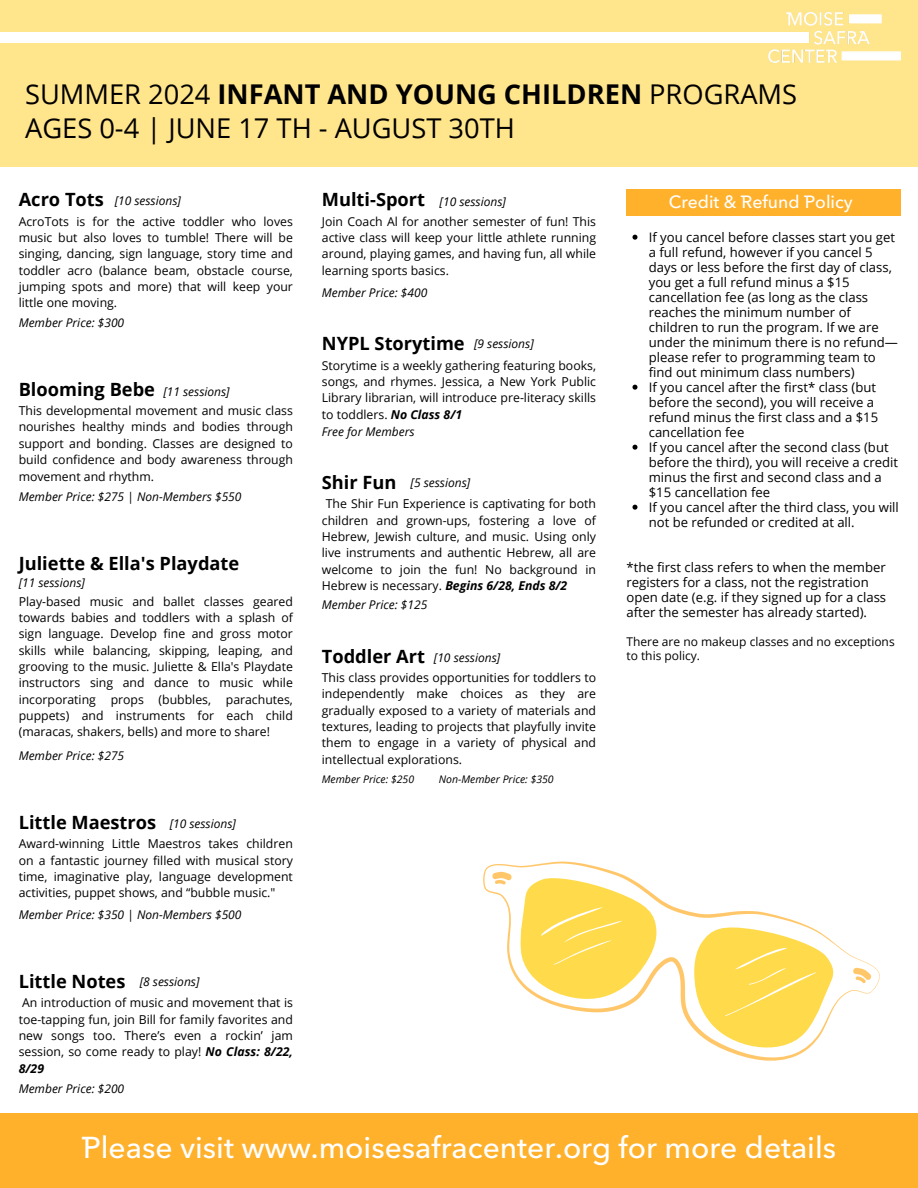
<style>
.page{position:relative;width:918px;height:1188px;background:#ffe58b}
.page>*{position:absolute;margin:0;border:0;box-sizing:border-box;transform-origin:0 0}
.t1{font:30px "Avenirfor MSC Bar";color:#fff}
.t2{font:700 27.3px "Open Sans";color:#000}
.t3{font:27.3px "Open Sans";color:#000}
.t4{font:700 18.3px "Open Sans";color:#000}
.t5{font:17.55px "Avenirfor MSC Bar";color:#fff}
.t6{font:13.05px/15px "Open Sans";color:#000}
.t7{font:12.3px/16.4px "Open Sans";color:#000;text-align:justify}
.t8{font:italic 12px "Open Sans";color:#000}
.t9{font:12px/14px "Open Sans";color:#000}
.t10{font:italic 10.5px "Open Sans";color:#000}
.s1{font-weight:400}
.s2{font-weight:700;font-style:italic}
</style>
<div class="page">
<div style="left:0;top:168px;width:918px;height:956px;background:#fff"></div>
<div style="left:0;top:1113px;width:918px;height:75px;background:#ffb12c"></div>
<img style="left:768px;top:13px;width:133px;height:49px">
<div style="left:0;top:32px;width:809px;height:11px;background:#fff"></div>
<div style="left:626px;top:190px;width:275px;height:26px;background:#ffb12c"></div>
<svg style="left:483px;top:861px;width:390px;height:200px"></svg>
<svg style="left:632px;top:235px;width:5px;height:5px"></svg>
<svg style="left:632px;top:385px;width:5px;height:5px"></svg>
<svg style="left:632px;top:445px;width:5px;height:5px"></svg>
<svg style="left:632px;top:505px;width:5px;height:5px"></svg>
<p class="t2" style="left:25px;top:75px;width:774px"><span class="s1">SUMMER 2024</span> INFANT AND YOUNG CHILDREN <span class="s1">PROGRAMS</span></p>
<h5 class="t3" style="left:25px;top:109px;width:491px">AGES 0-4 | JUNE 17 TH - AUGUST 30TH</h5>
<h1 class="t4" style="left:19px;top:187px;width:87px">Acro Tots</h1>
<h1 class="t7" style="left:19px;top:213px;width:276px">AcroTots is for the active toddler who loves music but also loves to tumble! There will be singing, dancing, sign language, story time and toddler acro (balance beam, obstacle course, jumping spots and more) that will keep your little one moving.</h1>
<h5 class="t8" style="left:115px;top:192px;width:68px">[10 sessions]</h5>
<h5 class="t8" style="left:19px;top:314px;width:107px">Member Price: $300</h5>
<h5 class="t4" style="left:19px;top:376px;width:138px">Blooming Bebe</h5>
<h5 class="t7" style="left:19px;top:402px;width:276px">This developmental movement and music class nourishes healthy minds and bodies through support and bonding. Classes are designed to build confidence and body awareness through movement and rhythm.</h5>
<h5 class="t8" style="left:19px;top:488px;width:224px">Member Price: $275 | Non-Members $550</h5>
<h5 class="t8" style="left:163px;top:383px;width:68px">[11 sessions]</h5>
<h5 class="t4" style="left:19px;top:550px;width:222px">Juliette &amp; Ella's Playdate</h5>
<h5 class="t7" style="left:19px;top:593px;width:276px">Play-based music and ballet classes geared towards babies and toddlers with a splash of sign language. Develop fine and gross motor skills while balancing, skipping, leaping, and grooving to the music. Juliette &amp; Ella's Playdate instructors sing and dance to music while incorporating props (bubbles, parachutes, puppets) and instruments for each child (maracas, shakers, bells) and more to share!</h5>
<h5 class="t8" style="left:19px;top:575px;width:68px">[11 sessions]</h5>
<h5 class="t8" style="left:19px;top:747px;width:107px">Member Price: $275</h5>
<h5 class="t4" style="left:19px;top:809px;width:139px">Little Maestros</h5>
<h5 class="t7" style="left:19px;top:835px;width:276px">Award-winning Little Maestros takes children on a fantastic journey filled with musical story time, imaginative play, language development activities, puppet shows, and “bubble music."</h5>
<h3 class="t8" style="left:170px;top:816px;width:68px">[10 sessions]</h3>
<h5 class="t8" style="left:19px;top:906px;width:224px">Member Price: $350 | Non-Members $500</h5>
<h5 class="t4" style="left:19px;top:968px;width:108px">Little Notes</h5>
<h5 class="t7" style="left:19px;top:994px;width:276px">An introduction of music and movement that is toe-tapping fun, join Bill for family favorites and new songs too. There’s even a rockin’ jam session, so come ready to play! <span class="s2">No Class: 8/22, 8/29</span></h5>
<h5 class="t8" style="left:19px;top:1081px;width:107px">Member Price: $200</h5>
<h5 class="t8" style="left:140px;top:974px;width:61px">[8 sessions]</h5>
<p class="t4" style="left:322px;top:187px;width:105px">Multi-Sport</p>
<p class="t7" style="left:322px;top:213px;width:276px">Join Coach Al for another semester of fun! This active class will keep your little athlete running around, playing games, and having fun, all while learning sports basics.</p>
<h4 class="t8" style="left:440px;top:193px;width:68px">[10 sessions]</h4>
<p class="t8" style="left:322px;top:284px;width:107px">Member Price: $400</p>
<h5 class="t4" style="left:322px;top:331px;width:144px">NYPL Storytime</h5>
<h5 class="t7" style="left:322px;top:357px;width:276px">Storytime is a weekly gathering featuring books, songs, and rhymes. Jessica, a New York Public Library librarian, will introduce pre-literacy skills to toddlers. <span class="s2">No Class 8/1</span></h5>
<h5 class="t8" style="left:474px;top:336px;width:61px">[9 sessions]</h5>
<h5 class="t8" style="left:322px;top:423px;width:94px">Free for Members</h5>
<h5 class="t4" style="left:322px;top:469px;width:76px">Shir Fun</h5>
<h5 class="t7" style="left:322px;top:495px;width:276px;text-indent:4px">The Shir Fun Experience is captivating for both children and grown-ups, fostering a love of Hebrew, Jewish culture, and music. Using only live instruments and authentic Hebrew, all are welcome to join the fun! No background in Hebrew is necessary. <span class="s2">Begins 6/28, Ends 8/2</span></h5>
<h5 class="t8" style="left:411px;top:474px;width:61px">[5 sessions]</h5>
<h5 class="t8" style="left:322px;top:596px;width:107px">Member Price: $125</h5>
<p class="t4" style="left:322px;top:643px;width:105px">Toddler Art</p>
<p class="t7" style="left:322px;top:669px;width:276px">This class provides opportunities for toddlers to independently make choices as they are gradually exposed to a variety of materials and textures, leading to projects that playfully invite them to engage in a variety of physical and intellectual explorations.</p>
<p class="t10" style="left:322px;top:771px;width:94px">Member Price: $250</p>
<p class="t10" style="left:439px;top:771px;width:116px">Non-Member Price: $350</p>
<h5 class="t8" style="left:434px;top:650px;width:68px">[10 sessions]</h5>
<h5 class="t5" style="left:669px;top:191px;width:185px">Credit &amp; Refund Policy</h5>
<h5 class="t6" style="left:649px;top:229px;width:251px">If you cancel before classes start you get a full refund, however if you cancel 5 days or less before the first day of class, you get a full refund minus a $15 cancellation fee (as long as the class reaches the minimum number of children to run the program. If we are under the minimum there is no refund— please refer to programming team to find out minimum class numbers)</h5>
<h5 class="t6" style="left:649px;top:379px;width:231px">If you cancel after the first* class (but before the second), you will receive a refund minus the first class and a $15 cancellation fee</h5>
<h5 class="t6" style="left:649px;top:439px;width:251px">If you cancel after the second class (but before the third), you will receive a credit minus the first and second class and a $15 cancellation fee</h5>
<h5 class="t6" style="left:649px;top:499px;width:252px">If you cancel after the third class, you will not be refunded or credited at all.</h5>
<h5 class="t6" style="left:626px;top:559px;width:261px">*the first class refers to when the member registers for a class, not the registration open date (e.g. if they signed up for a class after the semester has already started).</h5>
<p class="t9" style="left:626px;top:634px;width:270px">There are no makeup classes and no exceptions to this policy.</p>
<h1 class="t1" style="left:82px;top:1128px;width:756px">Please visit www.moisesafracenter.org for more details</h1>
</div>
